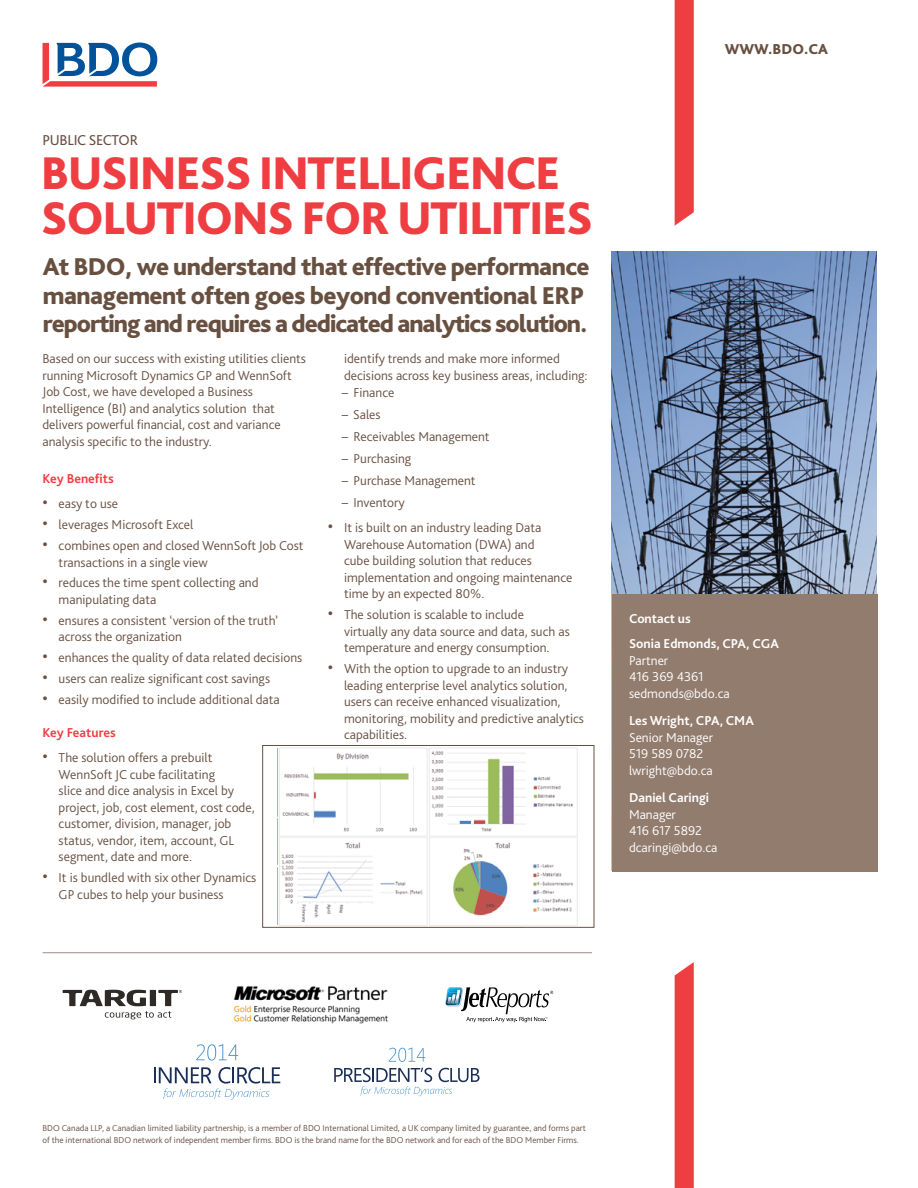
<style>
.page{position:relative;width:918px;height:1188px;background:#fff}
.page>*{position:absolute;margin:0;border:0;box-sizing:border-box;transform-origin:0 0}
.t1{font:800 48px/45px "Bliss Pro";letter-spacing:-.03em;color:#ef3e42}
.t2{font:800 25.5px/28.5px "Bliss Pro";letter-spacing:-.025em;color:#685041}
.t3{font:15px "Bliss Pro";letter-spacing:-.02em;color:#685041}
.t4{font:800 15px "Bliss Pro";color:#685041}
.t5{font:300 13.5px/16.5px "Bliss Pro";color:#685041}
.t6{font:300 13.5px/16.5px "Bliss Pro";color:#fff}
.t7{font:700 13.5px/25px "Bliss Pro";color:#fff}
.t8{font:700 13.5px "Bliss Pro";color:#ef3e42}
.t9{font:300 9px/12px "Bliss Pro";color:#685041}
.s1{font-size:18px}
</style>
<div class="page">
<svg style="left:675px;top:962px;width:19px;height:226px;background:#ef4549"></svg>
<svg style="left:675px;top:0;width:19px;height:226px;background:#ef464a"></svg>
<svg style="left:43px;top:43px;width:114px;height:44px"></svg>
<img style="left:233px;top:986px;width:155px;height:38px">
<svg style="left:63px;top:990px;width:119px;height:29px"></svg>
<svg style="left:154px;top:1067px;width:126px;height:33px"></svg>
<svg style="left:196px;top:1044px;width:42px;height:17px"></svg>
<svg style="left:445px;top:987px;width:108px;height:35px"></svg>
<svg style="left:334px;top:1068px;width:146px;height:28px"></svg>
<svg style="left:389px;top:1047px;width:36px;height:15px"></svg>
<img style="left:612px;top:251px;width:264px;height:343px">
<div style="left:612px;top:594px;width:265px;height:277px;background:#927c6e"></div>
<img style="left:279px;top:747px;width:299px;height:179px">
<div style="left:262px;top:745px;width:332px;height:183px;border:1px solid #685041"></div>
<hr style="left:43px;top:952px;width:549px;height:1px;background:#9d8d85">
<p class="t3" style="left:42px;top:131px;width:97px">PUBLIC SECTOR</p>
<h1 class="t1" style="left:41px;top:149px;width:554px">Business Intelligence<br>Solutions for Utilities</h1>
<h2 class="t2" style="left:43px;top:252px;width:548px">At BDO, we understand that effective performance management often goes beyond conventional ER P reporting and requires a dedicated analytics solution.</h2>
<p class="t5" style="left:42px;top:350px;width:265px">Based on our success with existing utilities clients running Microsoft Dynamics GP and WennSoft Job Cost, we have developed a Business Intelligence (BI) and analytics solution that delivers powerful financial, cost and variance analysis specific to the industry.</p>
<p class="t8" style="left:42px;top:471px;width:73px">Key Benefits</p>
<p class="t5" style="left:42px;top:495px;width:77px"><span class="s1">•</span> easy to use</p>
<p class="t5" style="left:42px;top:516px;width:153px"><span class="s1">•</span> leverages Microsoft Excel</p>
<p class="t5" style="left:59px;top:537px;width:246px;text-indent:-16px"><span class="s1">•</span> combines open and closed WennSoft Job Cost transactions in a single view</p>
<p class="t5" style="left:59px;top:574px;width:201px;text-indent:-16px"><span class="s1">•</span> reduces the time spent collecting and manipulating data</p>
<p class="t5" style="left:59px;top:612px;width:221px;text-indent:-16px"><span class="s1">•</span> ensures a consistent ‘version of the truth’ across the organization</p>
<p class="t5" style="left:42px;top:649px;width:261px"><span class="s1">•</span> enhances the quality of data related decisions</p>
<p class="t5" style="left:42px;top:670px;width:229px"><span class="s1">•</span> users can realize significant cost savings</p>
<p class="t5" style="left:42px;top:691px;width:239px"><span class="s1">•</span> easily modified to include additional data</p>
<p class="t8" style="left:42px;top:724px;width:75px">Key Features</p>
<p class="t5" style="left:59px;top:749px;width:198px;text-indent:-16px"><span class="s1">•</span> The solution offers a prebuilt<br>WennSoft JC cube facilitating<br>slice and dice analysis in Excel by project, job, cost element, cost code, customer, division, manager, job status, vendor, item, account, GL segment, date and more.</p>
<p class="t5" style="left:59px;top:869px;width:199px;text-indent:-16px"><span class="s1">•</span> It is bundled with six other Dynamics<br>GP cubes to help your business</p>
<p class="t5" style="left:344px;top:350px;width:245px">identify trends and make more informed decisions across key business areas, including:</p>
<p class="t5" style="left:341px;top:382px;width:150px;line-height:22px">− Finance<br>− Sales<br>− Receivables Management − Purchasing<br>− Purchase Management<br>− Inventory</p>
<p class="t5" style="left:344px;top:519px;width:230px;text-indent:-16px"><span class="s1">•</span> It is built on an industry leading Data Warehouse Automation (DWA) and<br>cube building solution that reduces implementation and ongoing maintenance time by an expected 80%.</p>
<p class="t5" style="left:344px;top:606px;width:227px;text-indent:-16px"><span class="s1">•</span> The solution is scalable to include virtually any data source and data, such as temperature and energy consumption.</p>
<p class="t5" style="left:344px;top:660px;width:241px;text-indent:-16px"><span class="s1">•</span> With the option to upgrade to an industry leading enterprise level analytics solution, users can receive enhanced visualization, monitoring, mobility and predictive analytics capabilities.</p>
<p class="t4" style="left:725px;top:40px;width:105px">www.bdo.ca</p>
<p class="t7" style="left:629px;top:606px;width:151px">Contact us<br>Sonia Edmonds, CPA, CGA</p>
<p class="t6" style="left:629px;top:652px;width:102px">Partner<br>416 369 4361 sedmonds@bdo.ca</p>
<p class="t7" style="left:629px;top:708px;width:126px">Les Wright, CPA, CMA</p>
<p class="t6" style="left:629px;top:729px;width:86px">Senior Manager<br>519 589 0782 lwright@bdo.ca</p>
<p class="t7" style="left:629px;top:785px;width:82px">Daniel Caringi</p>
<p class="t6" style="left:629px;top:806px;width:90px">Manager<br>416 617 5892 dcaringi@bdo.ca</p>
<p class="t9" style="left:43px;top:1122px;width:545px">BDO Canada LLP, a Canadian limited liability partnership, is a member of BDO International Limited, a UK company limited by guarantee, and forms part of the international BDO network of independent member firms. BDO is the brand name for the BDO network and for each of the BDO Member Firms.</p>
</div>
